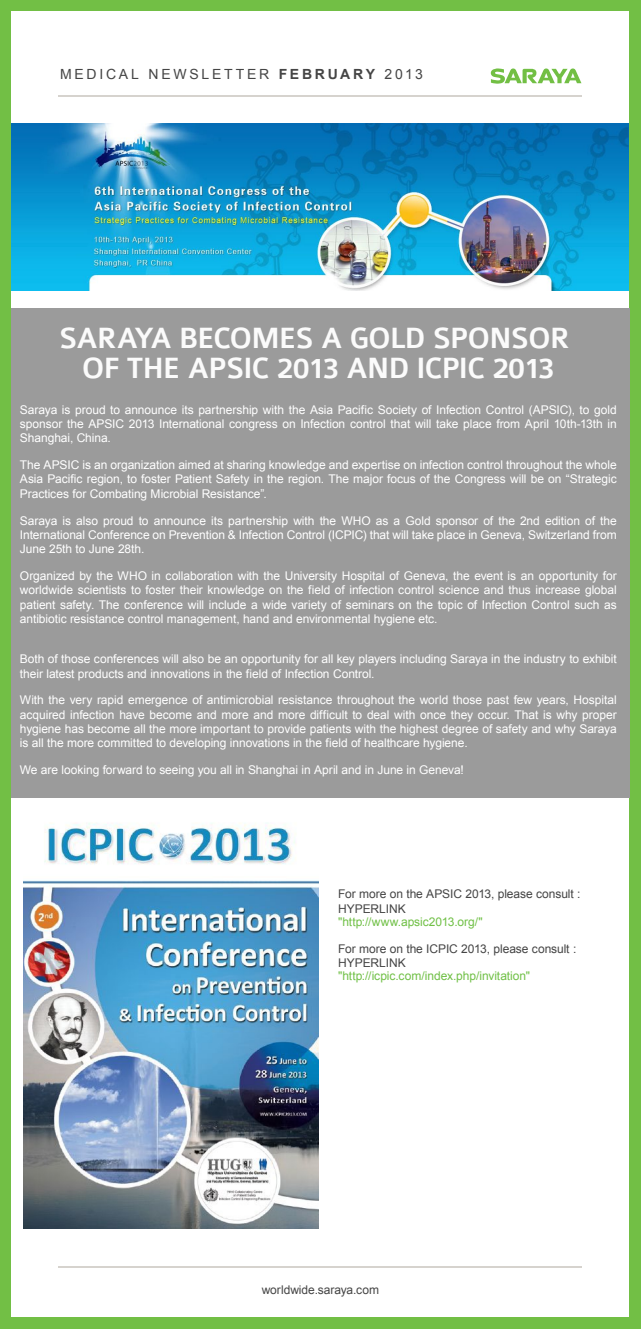
<style>
.page{position:relative;width:641px;height:1329px;background:#fff}
.page>*{position:absolute;margin:0;border:0;box-sizing:border-box;transform-origin:0 0}
.t1{font:500 31.3px/29.4px "Colaborate";letter-spacing:-.035em;color:#fbfbfb;text-align:center}
.t2{font:14px "Arial";letter-spacing:.195em;color:#454545}
.t3{font:12px/14.4px "Arial";letter-spacing:-.005em;color:#fff;text-align:justify}
.t4{font:12px/14.4px "Arial";letter-spacing:-.005em;color:#454545}
.t5{font:12px "Arial";letter-spacing:-.005em;color:#70c046}
.s1{font-weight:700}
</style>
<div class="page">
<div style="left:0;top:0;width:640px;height:1329px;background:#72bf45"></div>
<div style="left:11px;top:12px;width:617px;height:1305px;background:#fff"></div>
<div style="left:12px;top:308px;width:617px;height:490px;background:#9b9b9b"></div>
<svg style="left:490px;top:68px;width:91px;height:16px"></svg>
<img style="left:12px;top:124px;width:616px;height:166px">
<img style="left:24px;top:823px;width:294px;height:405px">
<p class="t2" style="left:60px;top:65px;width:364px">MEDICAL NEWSLETTER <span class="s1">FEBRUARY</span> 2013</p>
<h1 class="t1" style="left:59px;top:324px;width:511px">SARAYA BECOMES A GOLD SPONSOR<br>OF THE APSIC 2013 AND ICPIC 2013</h1>
<p class="t3" style="left:20px;top:402px;width:597px">Saraya is proud to announce its partnership with the Asia Pacific Society of Infection Control (APSIC), to gold sponsor the APSIC 2013 International congress on Infection control that will take place from April 10th-13th in Shanghai, China.</p>
<p class="t3" style="left:20px;top:458px;width:597px">The APSIC is an organization aimed at sharing knowledge and expertise on infection control throughout the whole Asia Pacific region, to foster Patient Safety in the region. The major focus of the Congress will be on “Strategic Practices for Combating Microbial Resistance”.</p>
<p class="t3" style="left:20px;top:513px;width:597px">Saraya is also proud to announce its partnership with the WHO as a Gold sponsor of the 2nd edition of the International Conference on Prevention &amp; Infection Control (ICPIC) that will take place in Geneva, Switzerland from June 25th to June 28th.</p>
<p class="t3" style="left:20px;top:569px;width:597px">Organized by the WHO in collaboration with the University Hospital of Geneva, the event is an opportunity for worldwide scientists to foster their knowledge on the field of infection control science and thus increase global patient safety. The conference will include a wide variety of seminars on the topic of Infection Control such as antibiotic resistance control management, hand and environmental hygiene etc.</p>
<p class="t3" style="left:20px;top:652px;width:597px">Both of those conferences will also be an opportunity for all key players including Saraya in the industry to exhibit their latest products and innovations in the field of Infection Control.</p>
<p class="t3" style="left:20px;top:693px;width:597px">With the very rapid emergence of antimicrobial resistance throughout the world those past few years, Hospital acquired infection have become and more and more difficult to deal with once they occur. That is why proper hygiene has become all the more important to provide patients with the highest degree of safety and why Saraya is all the more committed to developing innovations in the field of healthcare hygiene.</p>
<p class="t3" style="left:20px;top:763px;width:445px">We are looking forward to seeing you all in Shanghai in April and in June in Geneva!</p>
<p class="t4" style="left:338px;top:887px;width:244px">For more on the APSIC 2013, please consult :<br>HYPERLINK</p>
<p class="t5" style="left:338px;top:914px;width:146px">"http://www.apsic2013.org/"</p>
<p class="t4" style="left:338px;top:941px;width:239px">For more on the ICPIC 2013, please consult :<br>HYPERLINK</p>
<p class="t5" style="left:338px;top:968px;width:193px">"http://icpic.com/index.php/invitation"</p>
<p class="t4" style="left:261px;top:1283px;width:119px">worldwide.saraya.com</p>
</div>
